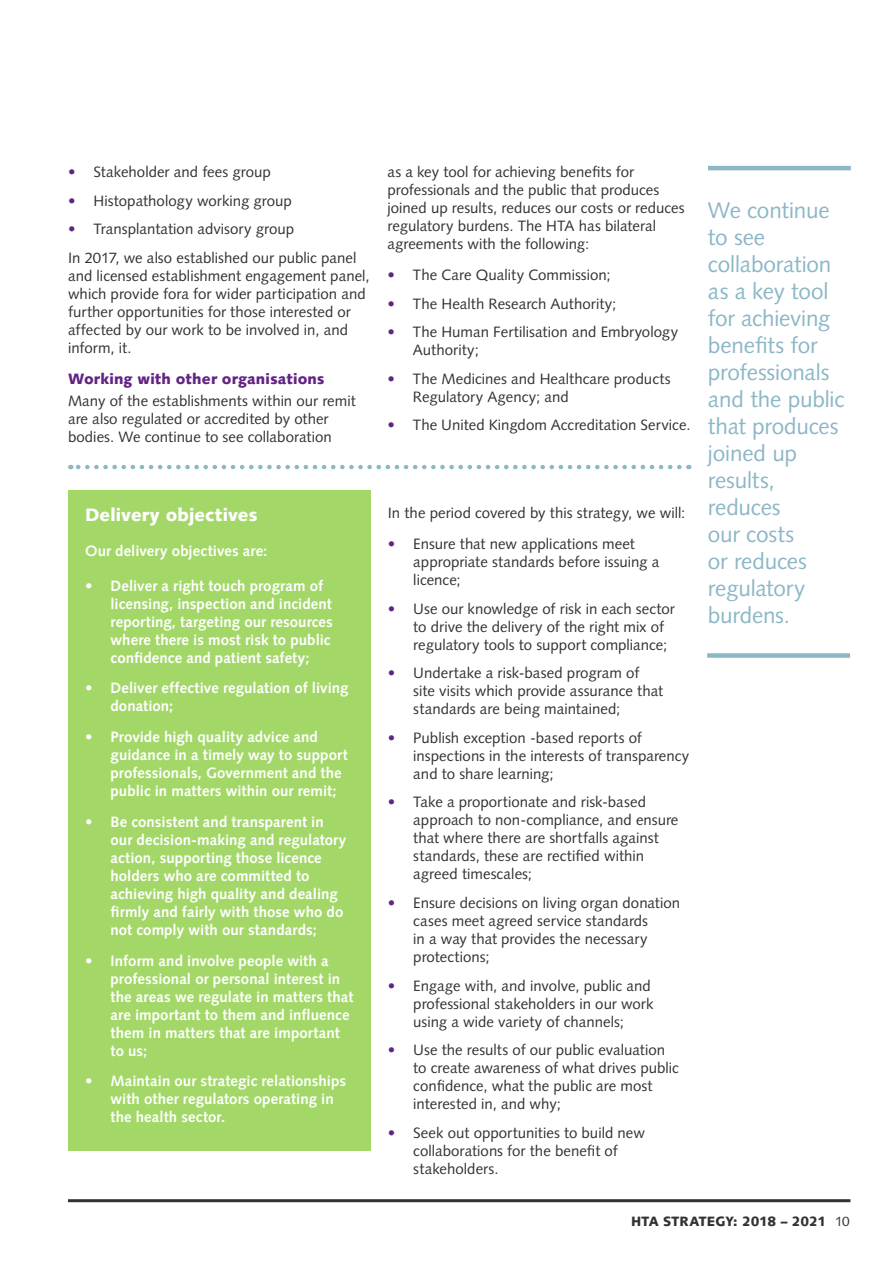
<style>
.page{position:relative;width:893px;height:1263px;background:#fff}
.page>*{position:absolute;margin:0;border:0;box-sizing:border-box;transform-origin:0 0}
.Featured_paragraph{font:22.5px/27px "Syntax LT Std";letter-spacing:-.005em;color:#8cb7c7}
.Colour_box_title_lin{font:900 18px "Syntax LT Std";letter-spacing:.005em;color:#fff}
.t1{font:15px/18px "Syntax LT Std";color:#333132}
.Colour_box_basic_par{font:700 15px/18px "Syntax LT Std";letter-spacing:.005em;color:#fff}
.Paragraph_title_line{font:900 15px "Syntax LT Std";letter-spacing:.015em;color:#622483}
.t2{font:900 13.5px "Syntax LT Std";letter-spacing:-.005em;color:#333132}
.s1{color:#622483}
.s2{font-weight:400}
</style>
<div class="page">
<hr style="left:708px;top:166px;width:143px;height:4px;background:#8cb7c7">
<div style="left:707px;top:653px;width:143px;height:5px;background:#8cb7c7"></div>
<div style="left:68px;top:490px;width:303px;height:660px;background:#a3d869"></div>
<svg style="left:70px;top:465px;width:609px;height:4px"></svg>
<hr style="left:68px;top:1199px;width:782px;height:3px;background:#333132">
<p class="t1" style="left:68px;top:163px;width:204px"><span class="s1">•</span> Stakeholder and fees group</p>
<p class="t1" style="left:68px;top:192px;width:225px"><span class="s1">•</span> Histopathology working group</p>
<p class="t1" style="left:68px;top:220px;width:228px"><span class="s1">•</span> Transplantation advisory group</p>
<p class="t1" style="left:68px;top:249px;width:303px">In 2017, we also established our public panel and licensed establishment engagement panel, which provide fora for wider participation and further opportunities for those interested or affected by our work to be involved in, and inform, it.</p>
<p class="Paragraph_title_line" style="left:68px;top:370px;width:258px">Working with other organisations</p>
<p class="t1" style="left:68px;top:392px;width:289px">Many of the establishments within our remit are also regulated or accredited by other bodies. We continue to see collaboration</p>
<p class="Colour_box_title_lin" style="left:85px;top:504px;width:174px">Delivery objectives</p>
<p class="Colour_box_basic_par" style="left:85px;top:541px;width:184px">Our delivery objectives are:</p>
<p class="Colour_box_basic_par" style="left:111px;top:576px;width:224px;text-indent:-26px"><span class="s2">•</span> Deliver a right touch program of licensing, inspection and incident reporting, targeting our resources where there is most risk to public confidence and patient safety;</p>
<p class="Colour_box_basic_par" style="left:111px;top:679px;width:239px;text-indent:-26px"><span class="s2">•</span> Deliver effective regulation of living donation;</p>
<p class="Colour_box_basic_par" style="left:111px;top:728px;width:239px;text-indent:-26px"><span class="s2">•</span> Provide high quality advice and guidance in a timely way to support professionals, Government and the public in matters within our remit;</p>
<p class="Colour_box_basic_par" style="left:111px;top:813px;width:237px;text-indent:-26px"><span class="s2">•</span> Be consistent and transparent in our decision-making and regulatory action, supporting those licence holders who are committed to achieving high quality and dealing firmly and fairly with those who do not comply with our standards;</p>
<p class="Colour_box_basic_par" style="left:111px;top:952px;width:244px;text-indent:-26px"><span class="s2">•</span> Inform and involve people with a professional or personal interest in the areas we regulate in matters that are important to them and influence them in matters that are important to us;</p>
<p class="Colour_box_basic_par" style="left:111px;top:1072px;width:237px;text-indent:-26px"><span class="s2">•</span> Maintain our strategic relationships with other regulators operating in the health sector.</p>
<p class="t1" style="left:387px;top:163px;width:299px">as a key tool for achieving benefits for professionals and the public that produces joined up results, reduces our costs or reduces regulatory burdens. The HTA has bilateral agreements with the following:</p>
<p class="t1" style="left:387px;top:266px;width:225px"><span class="s1">•</span> The Care Quality Commission;</p>
<p class="t1" style="left:387px;top:294px;width:231px"><span class="s1">•</span> The Health Research Authority;</p>
<p class="t1" style="left:413px;top:323px;width:267px;text-indent:-26px"><span class="s1">•</span> The Human Fertilisation and Embryology<br>Authority;</p>
<p class="t1" style="left:413px;top:370px;width:259px;text-indent:-26px"><span class="s1">•</span> The Medicines and Healthcare products<br>Regulatory Agency; and</p>
<p class="t1" style="left:387px;top:416px;width:305px"><span class="s1">•</span> The United Kingdom Accreditation Service.</p>
<p class="t1" style="left:388px;top:504px;width:299px">In the period covered by this strategy, we will:</p>
<p class="t1" style="left:413px;top:535px;width:247px;text-indent:-26px"><span class="s1">•</span> Ensure that new applications meet appropriate standards before issuing a licence;</p>
<p class="t1" style="left:413px;top:599px;width:263px;text-indent:-26px"><span class="s1">•</span> Use our knowledge of risk in each sector to drive the delivery of the right mix of regulatory tools to support compliance;</p>
<p class="t1" style="left:413px;top:664px;width:251px;text-indent:-26px"><span class="s1">•</span> Undertake a risk-based program of site visits which provide assurance that standards are being maintained;</p>
<p class="t1" style="left:413px;top:729px;width:278px;text-indent:-26px"><span class="s1">•</span> Publish exception -based reports of inspections in the interests of transparency and to share learning;</p>
<p class="t1" style="left:413px;top:793px;width:267px;text-indent:-26px"><span class="s1">•</span> Take a proportionate and risk-based approach to non-compliance, and ensure that where there are shortfalls against standards, these are rectified within agreed timescales;</p>
<p class="t1" style="left:413px;top:894px;width:268px;text-indent:-26px"><span class="s1">•</span> Ensure decisions on living organ donation cases meet agreed service standards<br>in a way that provides the necessary protections;</p>
<p class="t1" style="left:413px;top:977px;width:242px;text-indent:-26px"><span class="s1">•</span> Engage with, and involve, public and professional stakeholders in our work using a wide variety of channels;</p>
<p class="t1" style="left:413px;top:1041px;width:267px;text-indent:-26px"><span class="s1">•</span> Use the results of our public evaluation to create awareness of what drives public confidence, what the public are most interested in, and why;</p>
<p class="t1" style="left:413px;top:1124px;width:233px;text-indent:-26px"><span class="s1">•</span> Seek out opportunities to build new collaborations for the benefit of stakeholders.</p>
<p class="Featured_paragraph" style="left:708px;top:196px;width:138px">We continue to see collaboration as a key tool for achieving benefits for professionals and the public that produces joined up results, reduces<br>our costs<br>or reduces regulatory burdens.</p>
<p class="t2" style="left:631px;top:1214px;width:220px">HTA STRATEGY: 2018 – 2021 <span class="s2">10</span></p>
</div>
